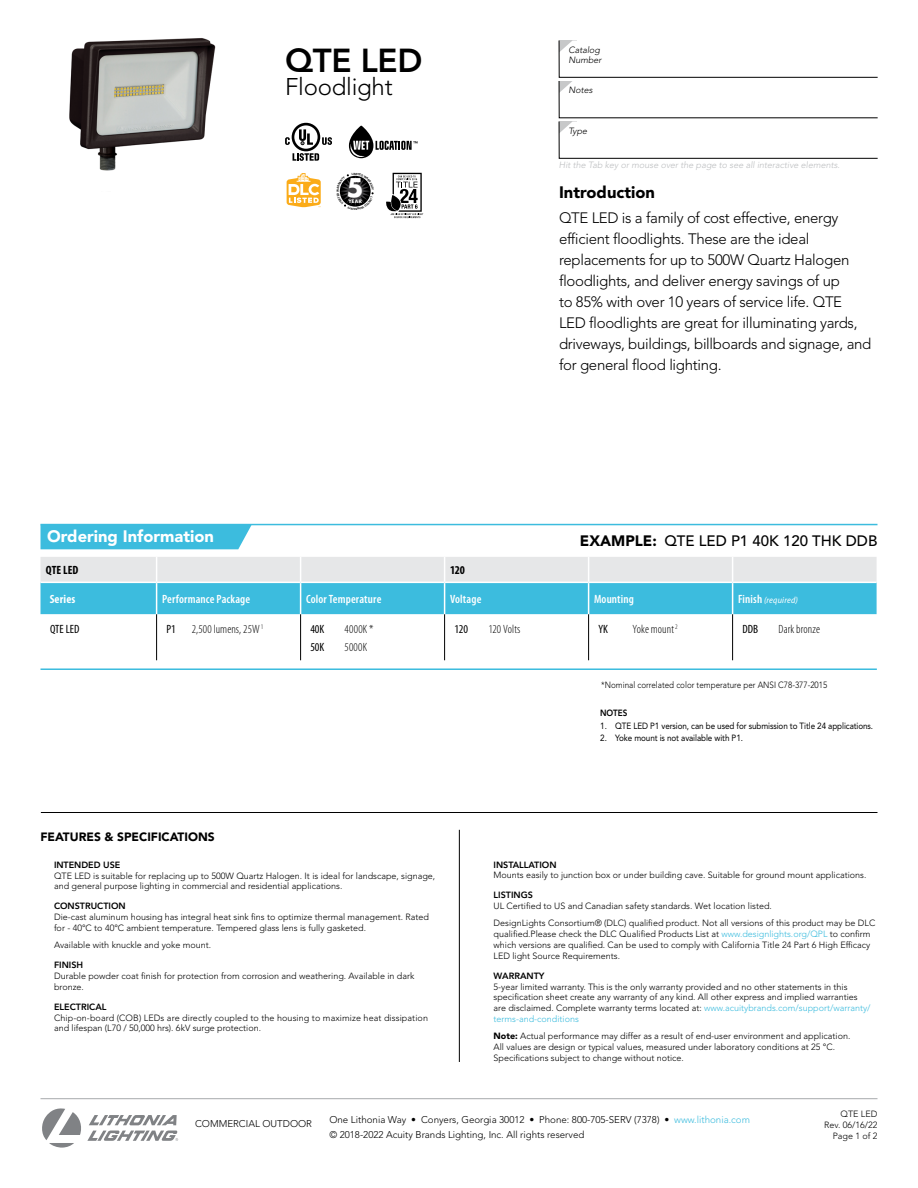
<style>
.page{position:relative;width:918px;height:1188px;background:#fff}
.page>*{position:absolute;margin:0;border:0;box-sizing:border-box;transform-origin:0 0}
.t1{font:800 33px "Avenir LT Std";letter-spacing:-.01em;color:#000}
.t2{font:700 25.05px "Futura";color:#fff}
.t3{font:300 24px "Avenir LT Std";letter-spacing:-.01em;color:#000}
.t4{font:900 16.5px "Avenir LT Std";color:#fff}
.t5{font:900 16.5px "Avenir LT Std";color:#000}
.t6{font:300 15px/21px "Avenir LT Std";letter-spacing:-.02em;color:#000}
.t7{font:500 15px "Avenir LT Std";color:#000}
.t8{font:300 condensed 12px "Myriad Pro";letter-spacing:.01em;color:#000}
.t9{font:600 condensed 12px "Myriad Pro";letter-spacing:.015em;color:#fff}
.t10{font:900 12px "Avenir LT Std";color:#000}
.t11{font:condensed 12px "Myriad Pro";color:#000}
.t12{font:700 condensed 12px "Myriad Pro";letter-spacing:.005em;color:#000}
.t13{font:700 condensed 12px "Myriad Pro";letter-spacing:.015em;color:#fff}
.t14{font:300 9.75px/15.8px "Avenir LT Std";color:#000}
.t15{font:300 9px/10.8px "Avenir LT Std";color:#000}
.t16{font:9px "Avenir LT Std";letter-spacing:-.01em;color:#000;scale:.9 1}
.t17{font:800 9px "Avenir LT Std";color:#000}
.t18{font:italic 300 9px "Avenir LT Std";color:#bcbec0}
.t19{font:300 9px "Avenir LT Std";color:#000;scale:.9 1}
.t20{font:italic 300 9px/10.5px "Avenir LT Std";color:#000}
.t21{font:italic semi-condensed 9px "Myriad Pro";letter-spacing:.02em;color:#fff}
.t22{font:800 9px "Avenir LT Std";color:#000;scale:.9 1}
.t23{font:700 4.65px "Futura";color:#fff}
.s1{font-weight:900}
.s2{font-weight:600;font-style:normal;font-stretch:condensed;font-size:12px}
.s3{color:#3cbcde}
</style>
<div class="page">
<hr style="left:40px;top:524px;width:838px;height:1px;background:#3cbcde">
<div style="left:40px;top:525px;width:212px;height:24px;background:#3cbcde"></div>
<hr style="left:40px;top:668px;width:837px;height:2px;background:#3cbcde">
<svg style="left:558px;top:40px;width:320px;height:119px"></svg>
<img style="left:69px;top:38px;width:147px;height:133px">
<hr style="left:156px;top:614px;width:1px;height:46px;background:#000">
<hr style="left:300px;top:614px;width:1px;height:46px;background:#000">
<hr style="left:444px;top:614px;width:1px;height:46px;background:#000">
<hr style="left:588px;top:614px;width:1px;height:46px;background:#000">
<hr style="left:732px;top:614px;width:1px;height:46px;background:#000">
<svg style="left:40px;top:557px;width:837px;height:57px;background:#89cfe2"></svg>
<hr style="left:40px;top:582px;width:117px;height:1px;background:#fff">
<hr style="left:156px;top:583px;width:1px;height:31px;background:#fff">
<hr style="left:157px;top:582px;width:144px;height:1px;background:#fff">
<hr style="left:300px;top:583px;width:1px;height:31px;background:#fff">
<hr style="left:301px;top:582px;width:144px;height:1px;background:#fff">
<hr style="left:444px;top:583px;width:1px;height:31px;background:#fff">
<hr style="left:445px;top:582px;width:144px;height:1px;background:#fff">
<hr style="left:589px;top:582px;width:144px;height:1px;background:#fff">
<hr style="left:588px;top:583px;width:1px;height:31px;background:#fff">
<hr style="left:732px;top:583px;width:1px;height:31px;background:#fff">
<hr style="left:733px;top:582px;width:144px;height:1px;background:#fff">
<svg style="left:42px;top:1108px;width:136px;height:40px"></svg>
<hr style="left:40px;top:1098px;width:837px;height:1px;background:#a7a9ac">
<hr style="left:459px;top:830px;width:1px;height:232px;background:#000">
<hr style="left:41px;top:812px;width:836px;height:1px;background:#000">
<svg style="left:349px;top:126px;width:69px;height:32px"></svg>
<svg style="left:285px;top:123px;width:47px;height:38px"></svg>
<svg style="left:287px;top:173px;width:34px;height:34px"></svg>
<svg style="left:386px;top:173px;width:37px;height:45px"></svg>
<svg style="left:339px;top:174px;width:35px;height:33px"></svg>
<h1 class="t1" style="left:285px;top:41px;width:139px">QTE LED</h1>
<h3 class="t3" style="left:285px;top:72px;width:109px">Floodlight</h3>
<h2 class="t2" style="left:346px;top:171px;width:19px">5</h2>
<p class="t23" style="left:348px;top:198px;width:15px">YEAR</p>
<p class="t20" style="left:568px;top:44px;width:35px">Catalog<br>Number</p>
<p class="t20" style="left:568px;top:85px;width:26px">Notes</p>
<p class="t20" style="left:568px;top:125px;width:20px">Type</p>
<p class="t18" style="left:559px;top:159px;width:282px">Hit the Tab key or mouse over the page to see all interactive elements.</p>
<h3 class="t5" style="left:559px;top:182px;width:97px">Introduction</h3>
<p class="t6" style="left:559px;top:208px;width:314px">QTE LED is a family of cost effective, energy efficient floodlights. These are the ideal replacements for up to 500W Quartz Halogen floodlights, and deliver energy savings of up<br>to 85% with over 10 years of service life. QTE LED floodlights are great for illuminating yards, driveways, buildings, billboards and signage, and for general flood lighting.</p>
<h3 class="t4" style="left:47px;top:526px;width:168px">Ordering Information</h3>
<h3 class="t7" style="left:580px;top:532px;width:299px"><span class="s1">EXAMPLE:</span> QTE LED P1 40K 120 THK DDB</h3>
<h3 class="t12" style="left:46px;top:563px;width:34px">QTE LED</h3>
<h3 class="t12" style="left:450px;top:563px;width:16px">120</h3>
<h3 class="t13" style="left:50px;top:592px;width:27px">Series</h3>
<h3 class="t9" style="left:162px;top:592px;width:90px">Performance Package</h3>
<h3 class="t9" style="left:306px;top:592px;width:77px">Color Temperature</h3>
<h3 class="t9" style="left:450px;top:592px;width:33px">Voltage</h3>
<h3 class="t9" style="left:594px;top:592px;width:42px">Mounting</h3>
<p class="t21" style="left:738px;top:595px;width:61px"><span class="s2">Finish</span> (required)</p>
<h3 class="t11" style="left:50px;top:622px;width:31px">QTE LED</h3>
<h3 class="t11" style="left:166px;top:622px;width:11px">P1</h3>
<h3 class="t8" style="left:192px;top:623px;width:73px">2,500 lumens, 25W <sup>1</sup></h3>
<h3 class="t11" style="left:310px;top:622px;width:16px">40K</h3>
<h3 class="t8" style="left:345px;top:623px;width:31px">4000K *</h3>
<h3 class="t11" style="left:310px;top:640px;width:16px">50K</h3>
<h3 class="t8" style="left:345px;top:640px;width:24px">5000K</h3>
<h3 class="t11" style="left:454px;top:622px;width:15px">120</h3>
<h3 class="t8" style="left:489px;top:623px;width:33px">120 Volts</h3>
<h3 class="t11" style="left:598px;top:622px;width:11px">YK</h3>
<h3 class="t8" style="left:633px;top:623px;width:47px">Yoke mount <sup>2</sup></h3>
<h3 class="t11" style="left:742px;top:622px;width:17px">DDB</h3>
<h3 class="t8" style="left:779px;top:623px;width:43px">Dark bronze</h3>
<p class="t19" style="left:601px;top:680px;width:253px">*Nominal correlated color temperature per ANSI C78-377-2015</p>
<h3 class="t10" style="left:40px;top:829px;width:176px">FEATURES &amp; SPECIFICATIONS</h3>
<p class="t17" style="left:54px;top:859px;width:68px">INTENDED USE</p>
<p class="t15" style="left:54px;top:870px;width:383px">QTE LED is suitable for replacing up to 500W Quartz Halogen. It is ideal for landscape, signage, and general purpose lighting in commercial and residential applications.</p>
<p class="t17" style="left:54px;top:901px;width:73px">CONSTRUCTION</p>
<p class="t15" style="left:54px;top:912px;width:376px">Die-cast aluminum housing has integral heat sink fins to optimize thermal management. Rated for - 40°C to 40°C ambient temperature. Tempered glass lens is fully gasketed.</p>
<p class="t15" style="left:54px;top:940px;width:159px">Available with knuckle and yoke mount.</p>
<p class="t17" style="left:54px;top:960px;width:31px">FINISH</p>
<p class="t15" style="left:54px;top:971px;width:362px">Durable powder coat finish for protection from corrosion and weathering. Available in dark bronze.</p>
<p class="t17" style="left:54px;top:1001px;width:54px">ELECTRICAL</p>
<p class="t15" style="left:54px;top:1012px;width:376px">Chip-on-board (COB) LEDs are directly coupled to the housing to maximize heat dissipation and lifespan (L70 / 50,000 hrs). 6kV surge protection.</p>
<p class="t22" style="left:600px;top:707px;width:32px">NOTES</p>
<p class="t16" style="left:600px;top:721px;width:305px">1. QTE LED P1 version, can be used for submission to Title 24 applications.</p>
<p class="t16" style="left:600px;top:733px;width:160px">2. Yoke mount is not available with P1.</p>
<p class="t17" style="left:494px;top:859px;width:65px">INSTALLATION</p>
<p class="t15" style="left:494px;top:870px;width:374px">Mounts easily to junction box or under building cave. Suitable for ground mount applications.</p>
<p class="t17" style="left:494px;top:890px;width:41px">LISTINGS</p>
<p class="t15" style="left:494px;top:897px;width:383px;line-height:17.2px">UL Certified to US and Canadian safety standards. Wet location listed.<br>DesignLights Consortium® (DLC) qualified product. Not all versions of this product may be DLC</p>
<p class="t15" style="left:494px;top:929px;width:378px;text-align:justify">qualified.Please check the DLC Qualified Products List at <span class="s3">www.designlights.org/QPL</span> to confirm which versions are qualified. Can be used to comply with California Title 24 Part 6 High Efficacy LED light Source Requirements.</p>
<p class="t17" style="left:494px;top:970px;width:52px">WARRANTY</p>
<p class="t15" style="left:494px;top:981px;width:378px">5-year limited warranty. This is the only warranty provided and no other statements in this specification sheet create any warranty of any kind. All other express and implied warranties are disclaimed. Complete warranty terms located at: <span class="s3">www.acuitybrands.com/support/warranty/ terms-and-conditions</span></p>
<p class="t15" style="left:494px;top:1031px;width:358px"><span class="s1">Note:</span> Actual performance may differ as a result of end-user environment and application.<br>All values are design or typical values, measured under laboratory conditions at 25 °C.<br>Specifications subject to change without notice.</p>
<p class="t14" style="left:195px;top:1116px;width:119px">COMMERCIAL OUTDOOR</p>
<p class="t14" style="left:329px;top:1111px;width:422px">One Lithonia Way • Conyers, Georgia 30012 • Phone: 800-705-SERV (7378) • <span class="s3">www.lithonia.com </span>© 2018-2022 Acuity Brands Lighting, Inc. All rights reserved</p>
<p class="t15" style="left:824px;top:1109px;width:55px;text-align:right">QTE LED<br>Rev. 06/16/22<br>Page 1 of 2</p>
</div>
